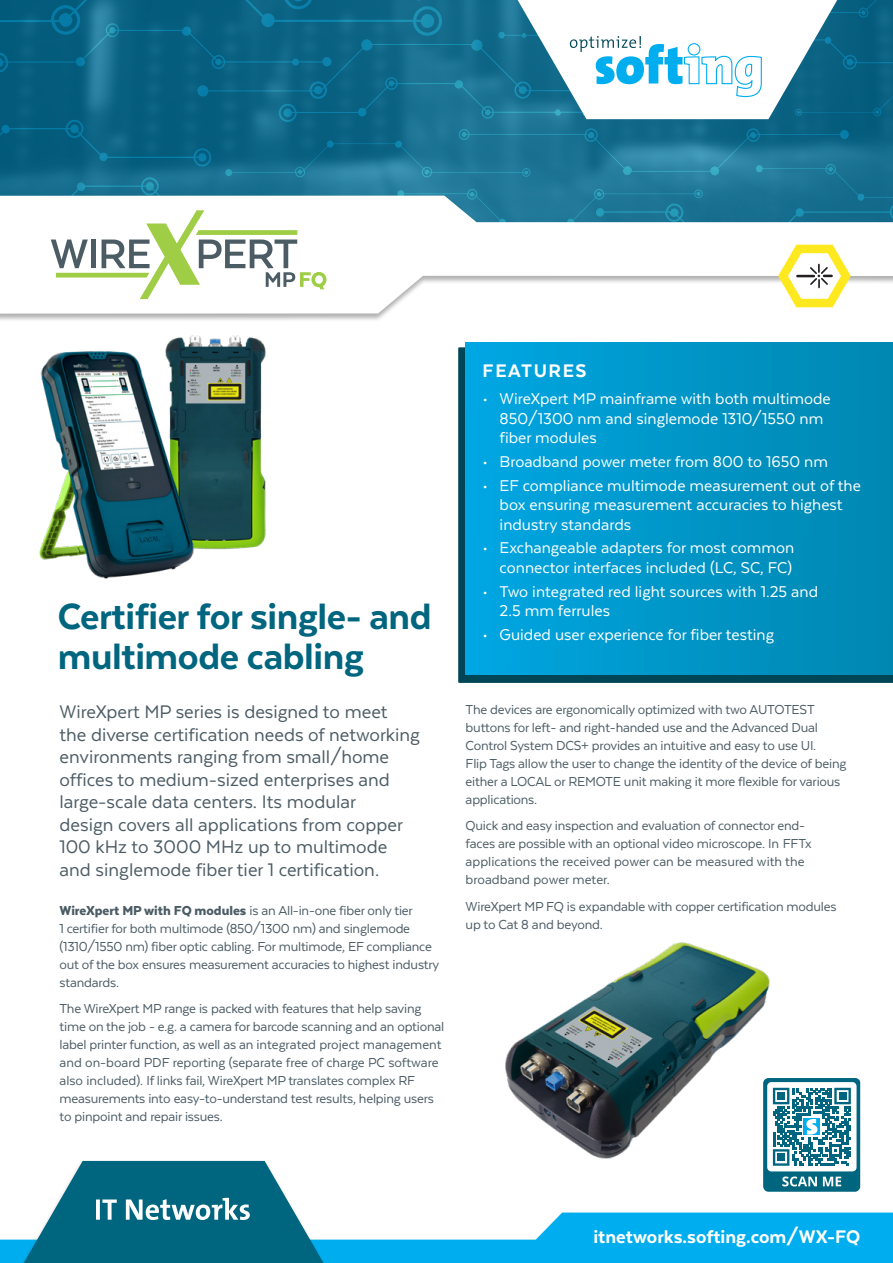
<style>
.page{position:relative;width:893px;height:1263px;background:#fff}
.page>*{position:absolute;margin:0;border:0;box-sizing:border-box;transform-origin:0 0}
.t1{font:800 42px "Texta";letter-spacing:-.01em;color:#00657e}
.t2{font:21px/22.5px "Texta";color:#4c5c65}
.t3{font:800 21px "Texta";color:#fff}
.t4{font:800 21px "Texta";letter-spacing:.075em;color:#fff}
.t5{font:18px/19.5px "Texta";color:#fff}
.t6{font:15px/18px "Texta";letter-spacing:-.015em;color:#4c5c65}
.s1{font-weight:900}
</style>
<div class="page">
<div style="left:0;top:195px;width:893px;height:128px;background:#231f20;opacity:.35"></div>
<img style="left:177px;top:335px;width:89px;height:215px">
<div style="left:458px;top:347px;width:435px;height:335px;background:#004656"></div>
<div style="left:466px;top:342px;width:427px;height:333px;background:linear-gradient(to right,#00a7e2,#0087b0)"></div>
<img style="left:505px;top:942px;width:265px;height:217px">
<img style="left:39px;top:338px;width:166px;height:241px">
<svg style="left:763px;top:1078px;width:97px;height:114px"></svg>
<svg style="left:0;top:1212px;width:893px;height:51px;fill:#00aeef"></svg>
<div style="left:12px;top:1160px;width:323px;height:103px;background:#231f20;opacity:.35"></div>
<svg style="left:24px;top:1161px;width:300px;height:102px"></svg>
<svg style="left:0;top:0;width:893px;height:312px"></svg>
<h1 class="t1" style="left:58px;top:594px;width:375px">Certifier for single- and</h1>
<h1 class="t1" style="left:58px;top:635px;width:308px">multimode cabling</h1>
<p class="t2" style="left:60px;top:701px;width:362px">WireXpert MP series is designed to meet<br>the diverse certification needs of networking environments ranging from small/home offices to medium-sized enterprises and large-scale data centers. Its modular<br>design covers all applications from copper 100 kHz to 3000 MHz up to multimode and singlemode fiber tier 1 certification.</p>
<p class="t6" style="left:60px;top:901px;width:381px"><span class="s1">WireXpert MP with FQ modules</span> is an All-in-one fiber only tier<br>1 certifier for both multimode (850/1300 nm) and singlemode (1310/1550 nm) fiber optic cabling. For multimode, EF compliance out of the box ensures measurement accuracies to highest industry standards.</p>
<p class="t6" style="left:60px;top:999px;width:386px">The WireXpert MP range is packed with features that help saving time on the job - e.g. a camera for barcode scanning and an optional label printer function, as well as an integrated project management and on-board PDF reporting (separate free of charge PC software also included). If links fail, WireXpert MP translates complex RF measurements into easy-to-understand test results, helping users to pinpoint and repair issues.</p>
<h2 class="t4" style="left:483px;top:359px;width:106px">FEATURES</h2>
<p class="t5" style="left:500px;top:389px;width:333px;text-indent:-17px">• WireXpert MP mainframe with both multimode<br>850/1300 nm and singlemode 1310/1550 nm fiber modules</p>
<p class="t5" style="left:483px;top:452px;width:347px">• Broadband power meter from 800 to 1650 nm</p>
<p class="t5" style="left:500px;top:475px;width:363px;text-indent:-17px">• EF compliance multimode measurement out of the box ensuring measurement accuracies to highest industry standards</p>
<p class="t5" style="left:483px;top:538px;width:313px;text-align:right">• Exchangeable adapters for most common connector interfaces included (LC, SC, FC)</p>
<p class="t5" style="left:500px;top:581px;width:320px;text-indent:-17px">• Two integrated red light sources with 1.25 and<br>2.5 mm ferrules</p>
<p class="t5" style="left:483px;top:625px;width:293px">• Guided user experience for fiber testing</p>
<p class="t6" style="left:466px;top:700px;width:382px">The devices are ergonomically optimized with two AUTOTEST buttons for left- and right-handed use and the Advanced Dual Control System DCS+ provides an intuitive and easy to use UI.<br>Flip Tags allow the user to change the identity of the device of being either a LOCAL or REMOTE unit making it more flexible for various applications.</p>
<p class="t6" style="left:466px;top:816px;width:348px">Quick and easy inspection and evaluation of connector end&shy;faces are possible with an optional video microscope. In FFTx applications the received power can be measured with the broadband power meter.</p>
<p class="t6" style="left:466px;top:897px;width:372px">WireXpert MP FQ is expandable with copper certification modules up to Cat 8 and beyond.</p>
<h2 class="t3" style="left:593px;top:1226px;width:268px">itnetworks.softing.com/WX-FQ</h2>
</div>
